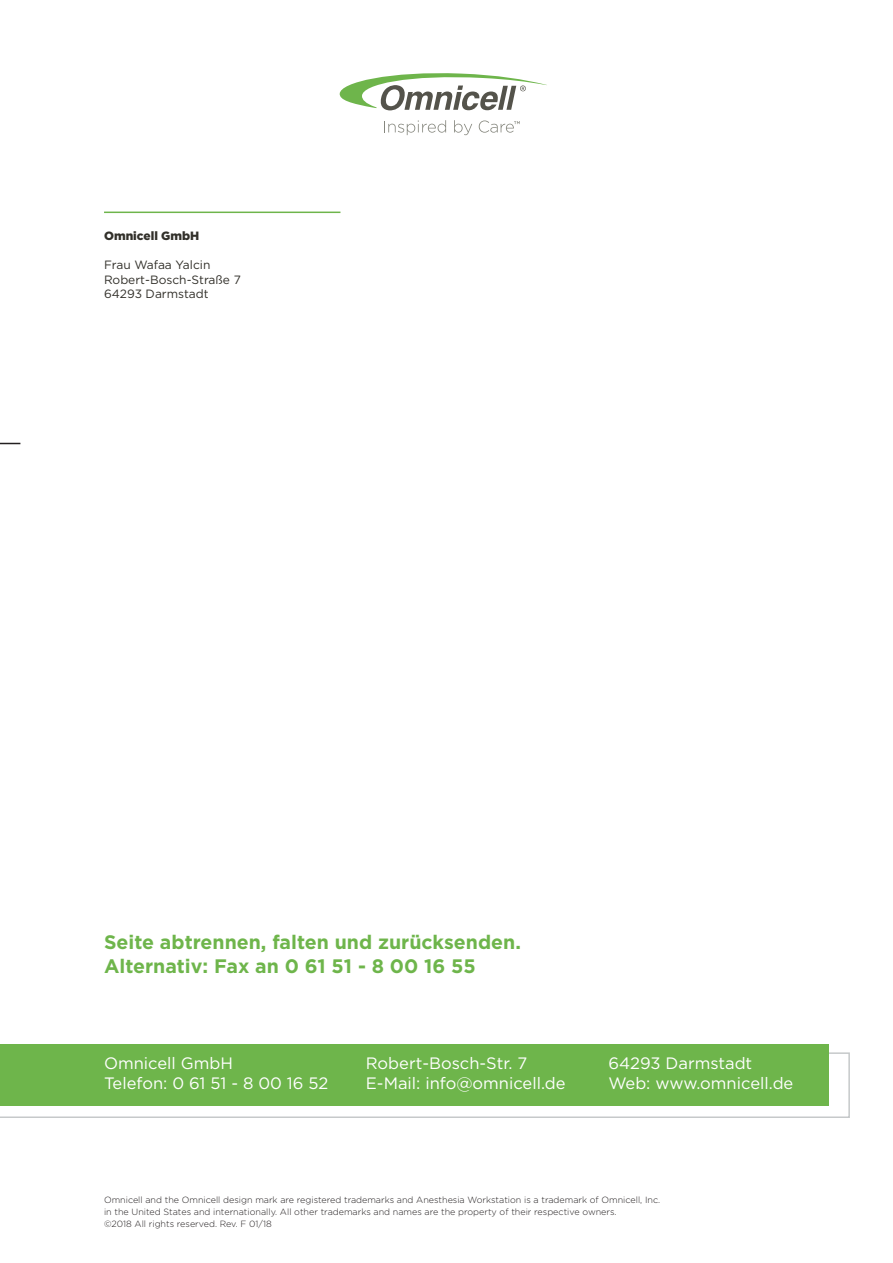
<style>
.page{position:relative;width:893px;height:1263px;background:#fff}
.page>*{position:absolute;margin:0;border:0;box-sizing:border-box;transform-origin:0 0}
.t1{font:700 19.5px/23.4px "Gotham";color:#6eb54b}
.t2{font:16.5px/19.8px "Gotham";color:#fff}
.t3{font:12px/14.4px "Gotham";color:#32302a}
.t4{font:900 12px "Gotham";color:#32302a}
.t5{font:300 9px/12px "Gotham";color:#231f20}
</style>
<div class="page">
<svg style="left:0;top:1052px;width:850px;height:66px"></svg>
<div style="left:0;top:1043px;width:828px;height:62px;background:#6eb54b"></div>
<svg style="left:339px;top:73px;width:208px;height:37px"></svg>
<svg style="left:384px;top:120px;width:62px;height:15px"></svg>
<svg style="left:454px;top:120px;width:18px;height:15px"></svg>
<svg style="left:479px;top:120px;width:41px;height:13px"></svg>
<hr style="left:104px;top:212px;width:236px;height:1px;background:#6eb54b">
<svg style="left:0;top:443px;width:20px;height:1px"></svg>
<h3 class="t4" style="left:104px;top:228px;width:97px">Omnicell GmbH</h3>
<h3 class="t3" style="left:104px;top:257px;width:138px">Frau Wafaa Yalcin<br>Robert-Bosch-Straße 7<br>64293 Darmstadt</h3>
<h1 class="t1" style="left:104px;top:931px;width:418px">Seite abtrennen, falten und zurücksenden.<br>Alternativ: Fax an 0 61 51 - 8 00 16 55</h1>
<h2 class="t2" style="left:104px;top:1053px;width:226px">Omnicell GmbH<br>Telefon: 0 61 51 - 8 00 16 52</h2>
<h2 class="t2" style="left:366px;top:1053px;width:201px">Robert-Bosch-Str. 7<br>E-Mail: info@omnicell.de</h2>
<h2 class="t2" style="left:608px;top:1053px;width:186px">64293 Darmstadt<br>Web: www.omnicell.de</h2>
<p class="t5" style="left:104px;top:1194px;width:558px">Omnicell and the Omnicell design mark are registered trademarks and Anesthesia Workstation is a trademark of Omnicell, Inc. in the United States and internationally. All other trademarks and names are the property of their respective owners.<br>©2018 All rights reserved. Rev. F 01/18</p>
</div>
